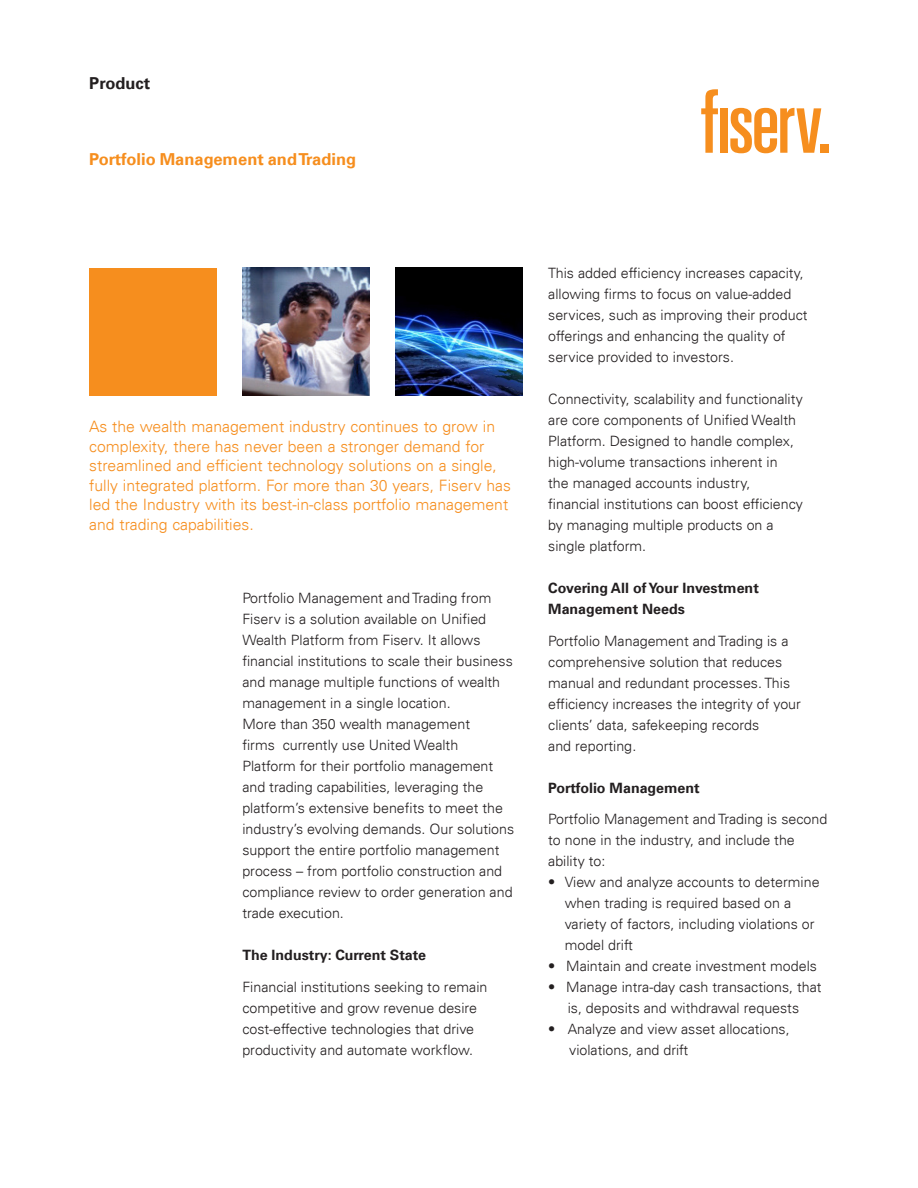
<style>
.page{position:relative;width:918px;height:1188px;background:#fff}
.page>*{position:absolute;margin:0;border:0;box-sizing:border-box;transform-origin:0 0}
.US_FC_orange_product{font:700 16.5px "Univers LT";color:#f68e1e}
.US_FC_black_product{font:700 16.5px "Univers LT";color:#231f20}
.US_FC_orange_introdu{font:300 15.75px/19.5px "Univers LT";color:#f68e1e}
.US_BD_black_body_cop{font:300 14.25px/21px "Univers LT";color:#231f20}
.US_SH_black_subheads{font:700 14.25px/21px "Univers LT";color:#231f20}
</style>
<div class="page">
<div style="left:821px;top:145px;width:8px;height:8px;background:#f68e1e"></div>
<svg style="left:701px;top:89px;width:17px;height:64px"></svg>
<div style="left:720px;top:108px;width:8px;height:45px;background:#f68e1e"></div>
<svg style="left:730px;top:108px;width:91px;height:45px"></svg>
<img style="left:242px;top:268px;width:128px;height:127px">
<div style="left:89px;top:268px;width:128px;height:127px;background:#f68e1e"></div>
<img style="left:395px;top:268px;width:128px;height:127px">
<p class="US_FC_black_product" style="left:89px;top:74px;width:63px">Product</p>
<p class="US_FC_orange_product" style="left:89px;top:150px;width:268px">Portfolio Management and Trading</p>
<p class="US_FC_orange_introdu" style="left:89px;top:417px;width:423px">As the wealth management industry continues to grow in complexity, there has never been a stronger demand for streamlined and efficient technology solutions on a single, fully integrated platform. For more than 30 years, Fiserv has led the Industry with its best-in-class portfolio management and trading capabilities.</p>
<p class="US_BD_black_body_cop" style="left:242px;top:588px;width:273px">Portfolio Management and Trading from Fiserv is a solution available on Unified Wealth Platform from Fiserv. It allows financial institutions to scale their business and manage multiple functions of wealth management in a single location.<br>More than 350 wealth management<br>firms currently use United Wealth Platform for their portfolio management and trading capabilities, leveraging the platform’s extensive benefits to meet the industry’s evolving demands. Our solutions support the entire portfolio management process – from portfolio construction and compliance review to order generation and trade execution.</p>
<p class="US_SH_black_subheads" style="left:242px;top:945px;width:185px">The Industry: Current State</p>
<p class="US_BD_black_body_cop" style="left:242px;top:976px;width:247px">Financial institutions seeking to remain competitive and grow revenue desire cost-effective technologies that drive productivity and automate workflow.</p>
<p class="US_BD_black_body_cop" style="left:548px;top:263px;width:261px">This added efficiency increases capacity, allowing firms to focus on value-added services, such as improving their product offerings and enhancing the quality of service provided to investors.</p>
<p class="US_BD_black_body_cop" style="left:548px;top:389px;width:256px">Connectivity, scalability and functionality are core components of Unified Wealth Platform. Designed to handle complex, high-volume transactions inherent in<br>the managed accounts industry, financial institutions can boost efficiency by managing multiple products on a single platform.</p>
<p class="US_SH_black_subheads" style="left:548px;top:578px;width:212px">Covering All of Your Investment<br>Management Needs</p>
<p class="US_BD_black_body_cop" style="left:548px;top:630px;width:254px">Portfolio Management and Trading is a comprehensive solution that reduces manual and redundant processes. This efficiency increases the integrity of your clients’ data, safekeeping records</p>
<p class="US_BD_black_body_cop" style="left:548px;top:735px;width:90px">and reporting.</p>
<p class="US_SH_black_subheads" style="left:548px;top:777px;width:153px">Portfolio Management</p>
<p class="US_BD_black_body_cop" style="left:548px;top:809px;width:281px">Portfolio Management and Trading is second to none in the industry, and include the ability to:</p>
<p class="US_BD_black_body_cop" style="left:565px;top:872px;width:256px;text-indent:-16px">• View and analyze accounts to determine when trading is required based on a variety of factors, including violations or model drift</p>
<p class="US_BD_black_body_cop" style="left:548px;top:956px;width:270px">• Maintain and create investment models</p>
<p class="US_BD_black_body_cop" style="left:548px;top:977px;width:275px;text-align:center">• Manage intra-day cash transactions, that is, deposits and withdrawal requests</p>
<p class="US_BD_black_body_cop" style="left:569px;top:1019px;width:222px;text-indent:-21px">• Analyze and view asset allocations, violations, and drift</p>
</div>
